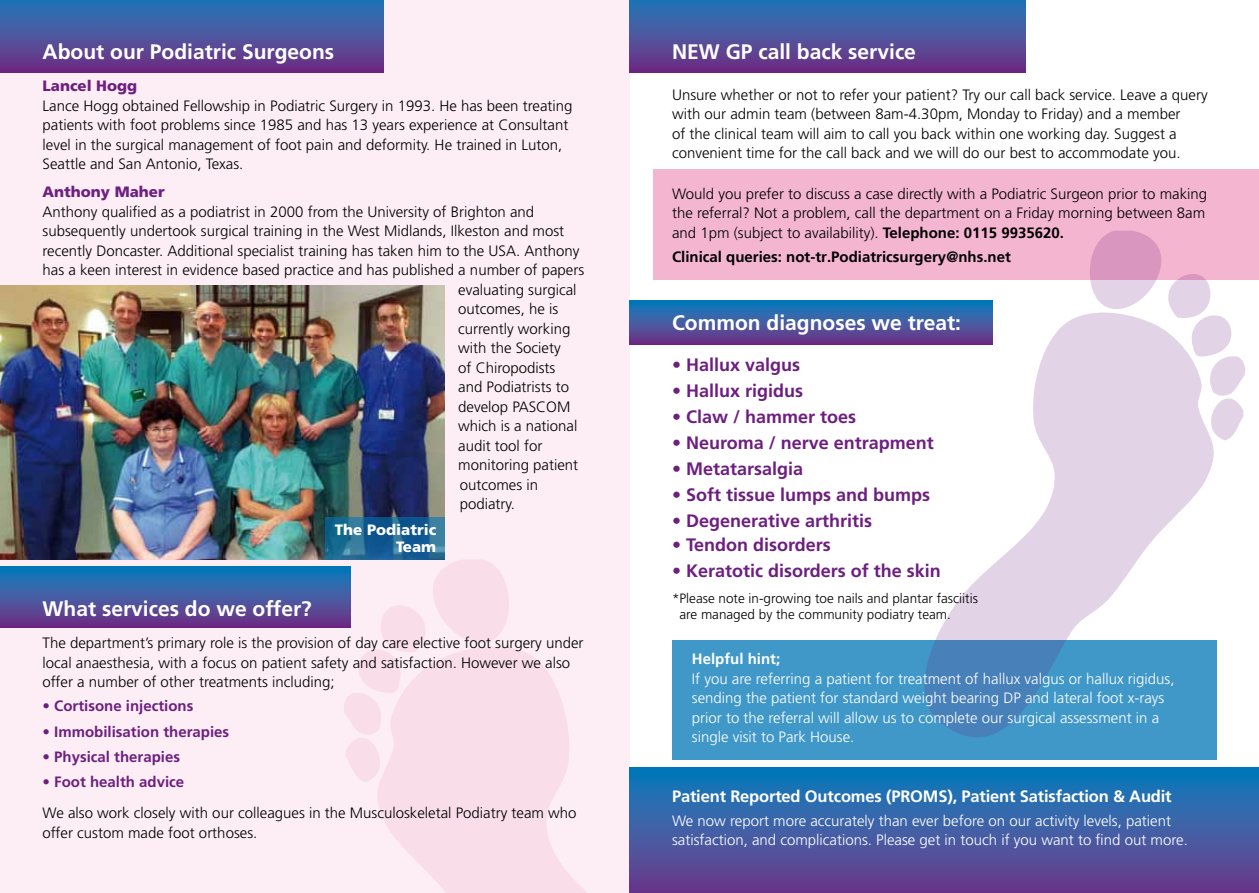
<style>
.page{position:relative;width:1259px;height:893px;background:#fff}
.page>*{position:absolute;margin:0;border:0;box-sizing:border-box;transform-origin:0 0}
.t1{font:700 21px "Frutiger";color:#fff}
.t2{font:700 18px "Frutiger";color:#6d1f80}
.t3{font:700 16.5px "Frutiger";letter-spacing:-.01em;color:#fff}
.t4{font:300 15px/19.5px "Frutiger";color:#000}
.t5{font:300 15px/19.5px "Frutiger";color:#fff}
.t6{font:700 15px "Frutiger";color:#6d1f80}
.t7{font:700 15px "Frutiger";color:#000}
.t8{font:900 15px "Frutiger";color:#6d1f80}
.t9{font:900 15px/16.5px "Frutiger";color:#fff;text-align:right}
.t10{font:700 15px "Frutiger";color:#fff}
.t11{font:300 13.5px/16.5px "Frutiger";color:#000}
.s1{font-weight:700}
</style>
<div class="page">
<div style="left:0;top:0;width:629px;height:893px;background:#fceef4"></div>
<div style="left:653px;top:169px;width:606px;height:111px;background:#f4b5d0"></div>
<div style="left:0;top:0;width:384px;height:72px;background:linear-gradient(to bottom,#2479b7,#712e84)"></div>
<div style="left:629px;top:0;width:397px;height:72px;background:linear-gradient(to bottom,#2479b7,#712e84)"></div>
<svg style="left:0;top:567px;width:343px;height:60px;background:#3f58a1"></svg>
<svg style="left:629px;top:301px;width:363px;height:43px;background:#3d59a2"></svg>
<div style="left:629px;top:767px;width:630px;height:126px;background:linear-gradient(to bottom,#097fbd,#703b8b)"></div>
<img style="left:0;top:286px;width:444px;height:273px">
<svg style="left:325px;top:517px;width:119px;height:42px;background:#1d6693"></svg>
<div style="left:672px;top:640px;width:544px;height:119px;background:#4098c9"></div>
<svg style="left:377px;top:641px;width:309px;height:252px"></svg>
<svg style="left:343px;top:559px;width:175px;height:223px"></svg>
<svg style="left:923px;top:307px;width:294px;height:432px"></svg>
<svg style="left:1081px;top:231px;width:164px;height:209px"></svg>
<h1 class="t1" style="left:43px;top:39px;width:293px">About our Podiatric Surgeons</h1>
<p class="t8" style="left:43px;top:77px;width:96px">Lancel Hogg</p>
<p class="t4" style="left:43px;top:96px;width:531px">Lance Hogg obtained Fellowship in Podiatric Surgery in 1993. He has been treating patients with foot problems since 1985 and has 13 years experience at Consultant level in the surgical management of foot pain and deformity. He trained in Luton, Seattle and San Antonio, Texas.</p>
<p class="t8" style="left:43px;top:183px;width:124px">Anthony Maher</p>
<p class="t4" style="left:43px;top:202px;width:493px">Anthony qualified as a podiatrist in 2000 from the University of Brighton and</p>
<p class="t4" style="left:43px;top:221px;width:523px">subsequently undertook surgical training in the West Midlands, Ilkeston and most</p>
<p class="t4" style="left:43px;top:241px;width:538px">recently Doncaster. Additional specialist training has taken him to the USA. Anthony</p>
<p class="t4" style="left:43px;top:260px;width:543px">has a keen interest in evidence based practice and has published a number of papers</p>
<p class="t4" style="left:458px;top:280px;width:120px">evaluating surgical</p>
<p class="t4" style="left:458px;top:299px;width:102px">outcomes, he is</p>
<p class="t4" style="left:458px;top:319px;width:114px">currently working</p>
<p class="t4" style="left:458px;top:338px;width:104px">with the Society</p>
<p class="t4" style="left:458px;top:358px;width:99px">of Chiropodists</p>
<p class="t4" style="left:458px;top:377px;width:112px">and Podiatrists to</p>
<p class="t4" style="left:458px;top:397px;width:114px">develop PASCOM</p>
<p class="t4" style="left:458px;top:416px;width:121px">which is a national</p>
<p class="t4" style="left:458px;top:436px;width:86px">audit tool for</p>
<p class="t4" style="left:458px;top:455px;width:122px">monitoring patient</p>
<p class="t4" style="left:460px;top:475px;width:80px">outcomes in</p>
<p class="t4" style="left:460px;top:494px;width:57px">podiatry.</p>
<p class="t9" style="left:335px;top:521px;width:103px">The Podiatric<br>Team</p>
<h1 class="t1" style="left:43px;top:596px;width:271px">What services do we offer?</h1>
<p class="t4" style="left:43px;top:633px;width:542px">The department’s primary role is the provision of day care elective foot surgery under local anaesthesia, with a focus on patient safety and satisfaction. However we also offer a number of other treatments including;</p>
<p class="t6" style="left:43px;top:697px;width:152px">• Cortisone injections</p>
<p class="t6" style="left:43px;top:723px;width:188px">• Immobilisation therapies</p>
<p class="t6" style="left:43px;top:748px;width:139px">• Physical therapies</p>
<p class="t6" style="left:43px;top:772px;width:143px">• Foot health advice</p>
<p class="t4" style="left:43px;top:803px;width:535px">We also work closely with our colleagues in the Musculoskeletal Podiatry team who offer custom made foot orthoses.</p>
<h1 class="t1" style="left:672px;top:39px;width:245px">NEW GP call back service</h1>
<p class="t4" style="left:672px;top:85px;width:537px">Unsure whether or not to refer your patient? Try our call back service. Leave a query with our admin team (between 8am-4.30pm, Monday to Friday) and a member<br>of the clinical team will aim to call you back within one working day. Suggest a convenient time for the call back and we will do our best to accommodate you.</p>
<p class="t4" style="left:672px;top:184px;width:537px">Would you prefer to discuss a case directly with a Podiatric Surgeon prior to making the referral? Not a problem, call the department on a Friday morning between 8am and 1pm (subject to availability). <span class="s1">Telephone: 0115 9935620.</span></p>
<p class="t7" style="left:672px;top:248px;width:340px">Clinical queries: not-tr.Podiatricsurgery@nhs.net</p>
<h1 class="t1" style="left:672px;top:310px;width:291px">Common diagnoses we treat:</h1>
<p class="t2" style="left:672px;top:354px;width:130px">• Hallux valgus</p>
<p class="t2" style="left:672px;top:380px;width:133px">• Hallux rigidus</p>
<p class="t2" style="left:672px;top:406px;width:186px">• Claw / hammer toes</p>
<p class="t2" style="left:672px;top:432px;width:263px">• Neuroma / nerve entrapment</p>
<p class="t2" style="left:672px;top:458px;width:133px">• Metatarsalgia</p>
<p class="t2" style="left:672px;top:484px;width:260px">• Soft tissue lumps and bumps</p>
<p class="t2" style="left:672px;top:510px;width:202px">• Degenerative arthritis</p>
<p class="t2" style="left:672px;top:534px;width:160px">• Tendon disorders</p>
<p class="t2" style="left:672px;top:561px;width:270px">• Keratotic disorders of the skin</p>
<p class="t11" style="left:679px;top:590px;width:300px;text-indent:-8px">*Please note in-growing toe nails and plantar fasciitis are managed by the community podiatry team.</p>
<p class="t10" style="left:692px;top:650px;width:90px">Helpful hint;</p>
<p class="t5" style="left:692px;top:668px;width:484px">If you are referring a patient for treatment of hallux valgus or hallux rigidus, sending the patient for standard weight bearing DP and lateral foot x-rays prior to the referral will allow us to complete our surgical assessment in a single visit to Park House.</p>
<p class="t3" style="left:672px;top:786px;width:501px">Patient Reported Outcomes (PROMS), Patient Satisfaction &amp; Audit</p>
<p class="t5" style="left:672px;top:811px;width:517px">We now report more accurately than ever before on our activity levels, patient satisfaction, and complications. Please get in touch if you want to find out more.</p>
</div>
